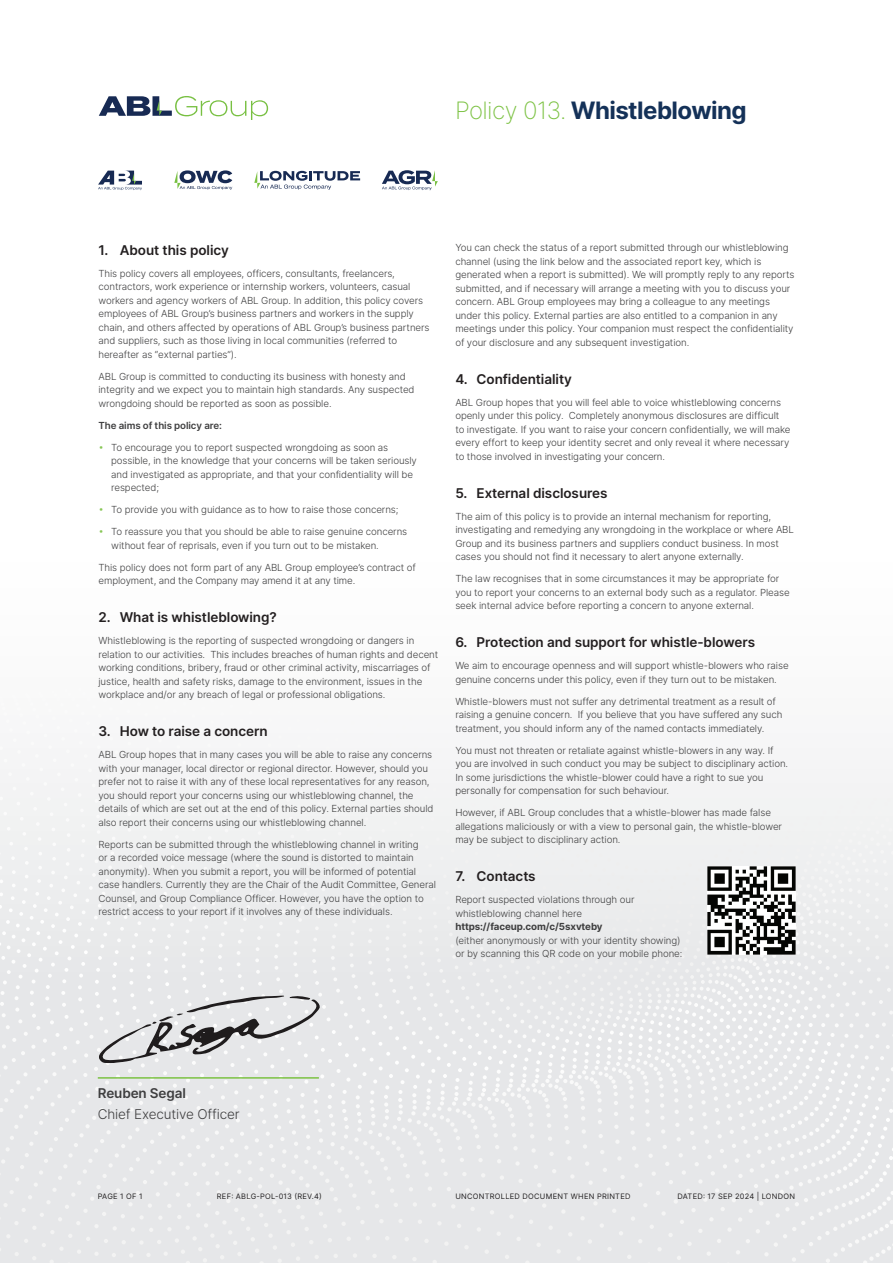
<style>
.page{position:relative;width:893px;height:1263px;background:#fff}
.page>*{position:absolute;margin:0;border:0;box-sizing:border-box;transform-origin:0 0}
.t1{font:700 24px "Inter";letter-spacing:-.025em;color:#143158}
.t2{font:600 13.5px "Inter";letter-spacing:-.005em;color:#231f20}
.Body{font:300 13.5px/21px "Inter";letter-spacing:-.01em;color:#3e3e3f}
.Body-2{font:300 9.75px/13.5px "Inter";letter-spacing:-.01em;color:#3e3e3f}
.Body-3{font:600 9.75px "Inter";letter-spacing:-.01em;color:#3e3e3f}
.t3{font:7.5px "Inter";letter-spacing:.035em;color:#231f20}
.s1{font-weight:200;color:#7cc243}
.s2{color:#87c655}
.s3{font-weight:700}
.s4{font-weight:600}
</style>
<div class="page">
<svg style="left:0;top:769px;width:893px;height:494px"></svg>
<hr style="left:98px;top:1077px;width:221px;height:2px;background:#7cc243">
<svg style="left:99px;top:96px;width:169px;height:24px"></svg>
<svg style="left:174px;top:170px;width:58px;height:20px"></svg>
<svg style="left:254px;top:171px;width:106px;height:19px"></svg>
<svg style="left:382px;top:170px;width:56px;height:20px"></svg>
<svg style="left:98px;top:171px;width:44px;height:19px"></svg>
<img style="left:707px;top:866px;width:88px;height:88px">
<h1 class="t1" style="left:455px;top:93px;width:293px"><span class="s1">Policy 013.</span> Whistleblowing</h1>
<h2 class="t2" style="left:98px;top:240px;width:132px">1. About this policy</h2>
<p class="Body-2" style="left:98px;top:266px;width:333px">This policy covers all employees, officers, consultants, freelancers, contractors, work experience or internship workers, volunteers, casual workers and agency workers of ABL Group. In addition, this policy covers employees of ABL Group’s business partners and workers in the supply chain, and others affected by operations of ABL Group’s business partners and suppliers, such as those living in local communities (referred to hereafter as “external parties”).</p>
<p class="Body-2" style="left:98px;top:369px;width:318px">ABL Group is committed to conducting its business with honesty and integrity and we expect you to maintain high standards. Any suspected wrongdoing should be reported as soon as possible.</p>
<p class="Body-3" style="left:98px;top:418px;width:125px">The aims of this policy are:</p>
<p class="Body-2" style="left:111px;top:440px;width:307px;text-indent:-13px"><span class="s2">•</span> To encourage you to report suspected wrongdoing as soon as possible, in the knowledge that your concerns will be taken seriously and investigated as appropriate, and that your confidentiality will be respected;</p>
<p class="Body-2" style="left:98px;top:503px;width:301px"><span class="s2">•</span> To provide you with guidance as to how to raise those concerns;</p>
<p class="Body-2" style="left:111px;top:525px;width:297px;text-indent:-13px"><span class="s2">•</span> To reassure you that you should be able to raise genuine concerns without fear of reprisals, even if you turn out to be mistaken.</p>
<p class="Body-2" style="left:98px;top:560px;width:319px">This policy does not form part of any ABL Group employee’s contract of employment, and the Company may amend it at any time.</p>
<h2 class="t2" style="left:98px;top:608px;width:180px">2. What is whistleblowing?</h2>
<p class="Body-2" style="left:98px;top:634px;width:341px">Whistleblowing is the reporting of suspected wrongdoing or dangers in relation to our activities. This includes breaches of human rights and decent working conditions, bribery, fraud or other criminal activity, miscarriages of justice, health and safety risks, damage to the environment, issues in the workplace and/or any breach of legal or professional obligations.</p>
<h2 class="t2" style="left:98px;top:722px;width:171px">3. How to raise a concern</h2>
<p class="Body-2" style="left:98px;top:748px;width:336px">ABL Group hopes that in many cases you will be able to raise any concerns with your manager, local director or regional director. However, should you prefer not to raise it with any of these local representatives for any reason, you should report your concerns using our whistleblowing channel, the details of which are set out at the end of this policy. External parties should also report their concerns using our whistleblowing channel.</p>
<p class="Body-2" style="left:98px;top:837px;width:339px">Reports can be submitted through the whistleblowing channel in writing<br>or a recorded voice message (where the sound is distorted to maintain anonymity). When you submit a report, you will be informed of potential case handlers. Currently they are the Chair of the Audit Committee, General Counsel, and Group Compliance Officer. However, you have the option to restrict access to your report if it involves any of these individuals.</p>
<p class="Body-2" style="left:455px;top:241px;width:341px">You can check the status of a report submitted through our whistleblowing channel (using the link below and the associated report key, which is generated when a report is submitted). We will promptly reply to any reports submitted, and if necessary will arrange a meeting with you to discuss your concern. ABL Group employees may bring a colleague to any meetings under this policy. External parties are also entitled to a companion in any meetings under this policy. Your companion must respect the confidentiality of your disclosure and any subsequent investigation.</p>
<h2 class="t2" style="left:455px;top:369px;width:118px">4. Confidentiality</h2>
<p class="Body-2" style="left:455px;top:395px;width:337px">ABL Group hopes that you will feel able to voice whistleblowing concerns openly under this policy. Completely anonymous disclosures are difficult to investigate. If you want to raise your concern confidentially, we will make every effort to keep your identity secret and only reveal it where necessary to those involved in investigating your concern.</p>
<h2 class="t2" style="left:455px;top:483px;width:154px">5. External disclosures</h2>
<p class="Body-2" style="left:455px;top:509px;width:340px">The aim of this policy is to provide an internal mechanism for reporting, investigating and remedying any wrongdoing in the workplace or where ABL Group and its business partners and suppliers conduct business. In most cases you should not find it necessary to alert anyone externally.</p>
<p class="Body-2" style="left:455px;top:572px;width:336px">The law recognises that in some circumstances it may be appropriate for you to report your concerns to an external body such as a regulator. Please seek internal advice before reporting a concern to anyone external.</p>
<h2 class="t2" style="left:455px;top:632px;width:301px">6. Protection and support for whistle-blowers</h2>
<p class="Body-2" style="left:455px;top:659px;width:335px">We aim to encourage openness and will support whistle-blowers who raise genuine concerns under this policy, even if they turn out to be mistaken.</p>
<p class="Body-2" style="left:455px;top:694px;width:329px">Whistle-blowers must not suffer any detrimental treatment as a result of raising a genuine concern. If you believe that you have suffered any such treatment, you should inform any of the named contacts immediately.</p>
<p class="Body-2" style="left:455px;top:743px;width:334px">You must not threaten or retaliate against whistle-blowers in any way. If you are involved in such conduct you may be subject to disciplinary action.<br>In some jurisdictions the whistle-blower could have a right to sue you personally for compensation for such behaviour.</p>
<p class="Body-2" style="left:455px;top:806px;width:328px">However, if ABL Group concludes that a whistle-blower has made false allegations maliciously or with a view to personal gain, the whistle-blower may be subject to disciplinary action.</p>
<h2 class="t2" style="left:455px;top:866px;width:82px">7. Contacts</h2>
<p class="Body-2" style="left:455px;top:893px;width:229px">Report suspected violations through our whistleblowing channel here <span class="s3">https://faceup.com/c/5sxvteby<br></span>(either anonymously or with your identity showing) or by scanning this QR code on your mobile phone:</p>
<p class="Body" style="left:98px;top:1083px;width:143px"><span class="s4">Reuben Segal<br></span>Chief Executive Officer</p>
<p class="t3" style="left:98px;top:1191px;width:46px">PAGE 1 OF 1</p>
<p class="t3" style="left:217px;top:1191px;width:106px">REF: ABLG-POL-013 (REV.4)</p>
<p class="t3" style="left:455px;top:1191px;width:177px">UNCONTROLLED DOCUMENT WHEN PRINTED</p>
<p class="t3" style="left:677px;top:1191px;width:119px">DATED: 17 SEP 2024 | LONDON</p>
</div>
